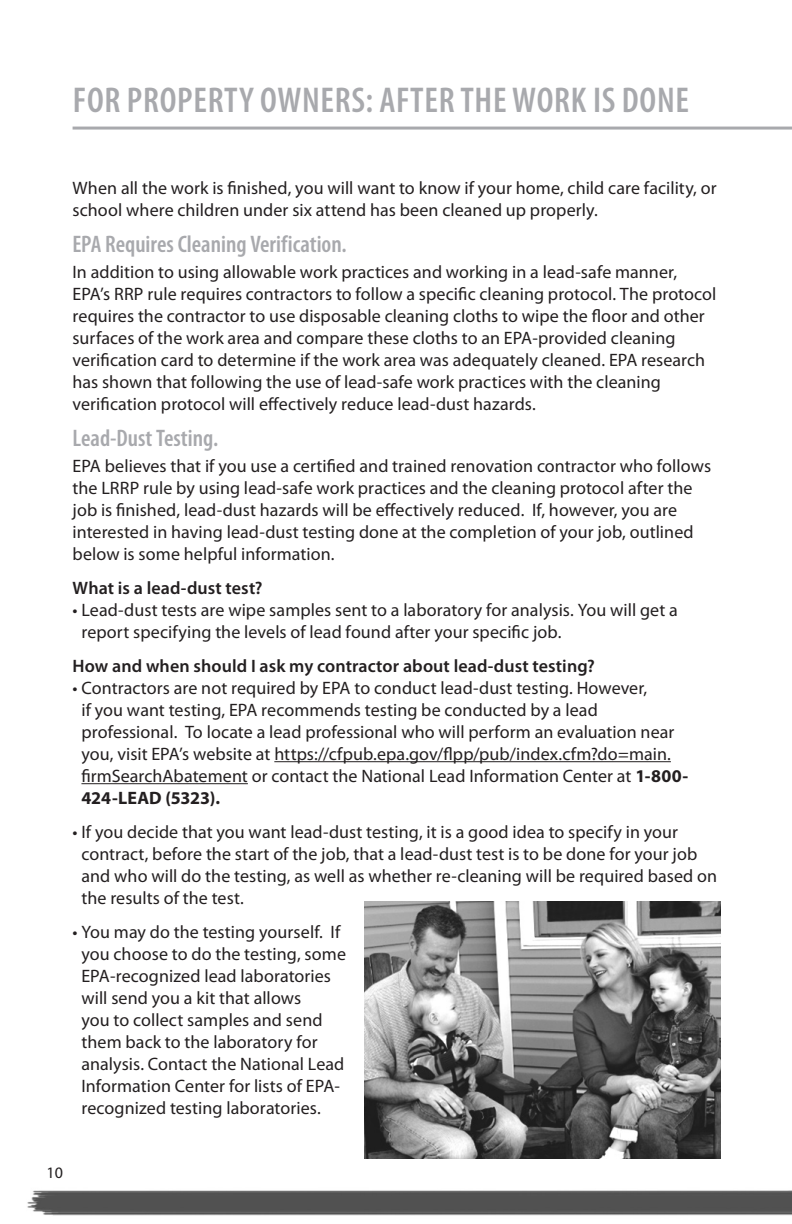
<style>
.page{position:relative;width:792px;height:1224px;background:#fff}
.page>*{position:absolute;margin:0;border:0;box-sizing:border-box;transform-origin:0 0}
.t1{font:600 condensed 36px "Myriad Pro";letter-spacing:.02em;color:#a8a9ad}
.t2{font:600 condensed 24px "Myriad Pro";color:#a8a9ad}
.t3{font:18px/22px "Myriad Pro";letter-spacing:.005em;color:#231f20}
.t4{font:600 18px "Myriad Pro";letter-spacing:.005em;color:#231f20}
.t5{font:16px "Myriad Pro";color:#231f20}
.s1{font-weight:700}
</style>
<div class="page">
<img style="left:27px;top:1190px;width:765px;height:26px">
<hr style="left:73px;top:127px;width:719px;height:3px;background:#a8a9ad">
<hr style="left:274px;top:761px;width:397px;height:1px;background:#231f20">
<hr style="left:81px;top:783px;width:167px;height:1px;background:#231f20">
<img style="left:365px;top:901px;width:356px;height:257px">
<p class="t1" style="left:73px;top:81px;width:618px">FOR PROPERTY OWNERS: AFTER THE WORK IS DONE</p>
<p class="t3" style="left:73px;top:177px;width:646px">When all the work is finished, you will want to know if your home, child care facility, or school where children under six attend has been cleaned up properly.</p>
<p class="t2" style="left:73px;top:231px;width:276px">EPA Requires Cleaning Verification.</p>
<p class="t3" style="left:73px;top:261px;width:645px">In addition to using allowable work practices and working in a lead-safe manner, EPA’s RRP rule requires contractors to follow a specific cleaning protocol. The protocol requires the contractor to use disposable cleaning cloths to wipe the floor and other surfaces of the work area and compare these cloths to an EPA-provided cleaning verification card to determine if the work area was adequately cleaned. EPA research has shown that following the use of lead-safe work practices with the cleaning verification protocol will effectively reduce lead-dust hazards.</p>
<p class="t2" style="left:73px;top:425px;width:147px">Lead-Dust Testing.</p>
<p class="t3" style="left:73px;top:455px;width:640px">EPA believes that if you use a certified and trained renovation contractor who follows the LRRP rule by using lead-safe work practices and the cleaning protocol after the job is finished, lead-dust hazards will be effectively reduced. If, however, you are interested in having lead-dust testing done at the completion of your job, outlined below is some helpful information.</p>
<p class="t4" style="left:73px;top:576px;width:192px">What is a lead-dust test?</p>
<p class="t3" style="left:81px;top:599px;width:598px;text-indent:-9px">• Lead-dust tests are wipe samples sent to a laboratory for analysis. You will get a report specifying the levels of lead found after your specific job.</p>
<p class="t4" style="left:73px;top:654px;width:524px">How and when should I ask my contractor about lead-dust testing?</p>
<p class="t3" style="left:81px;top:677px;width:608px;text-indent:-9px">• Contractors are not required by EPA to conduct lead-dust testing. However,<br>if you want testing, EPA recommends testing be conducted by a lead professional. To locate a lead professional who will perform an evaluation near you, visit EPA’s website at https://cfpub.epa.gov/flpp/pub/index.cfm?do=main. firmSearchAbatement or contact the National Lead Information Center at <span class="s1">1-800- 424-LEAD (5323).</span></p>
<p class="t3" style="left:81px;top:821px;width:637px;text-indent:-9px">• If you decide that you want lead-dust testing, it is a good idea to specify in your contract, before the start of the job, that a lead-dust test is to be done for your job and who will do the testing, as well as whether re-cleaning will be required based on the results of the test.</p>
<p class="t3" style="left:81px;top:921px;width:266px;text-indent:-9px">• You may do the testing yourself. If you choose to do the testing, some EPA-recognized lead laboratories will send you a kit that allows<br>you to collect samples and send them back to the laboratory for analysis. Contact the National Lead Information Center for lists of EPA&shy;recognized testing laboratories.</p>
<p class="t5" style="left:46px;top:1163px;width:18px">10</p>
</div>
